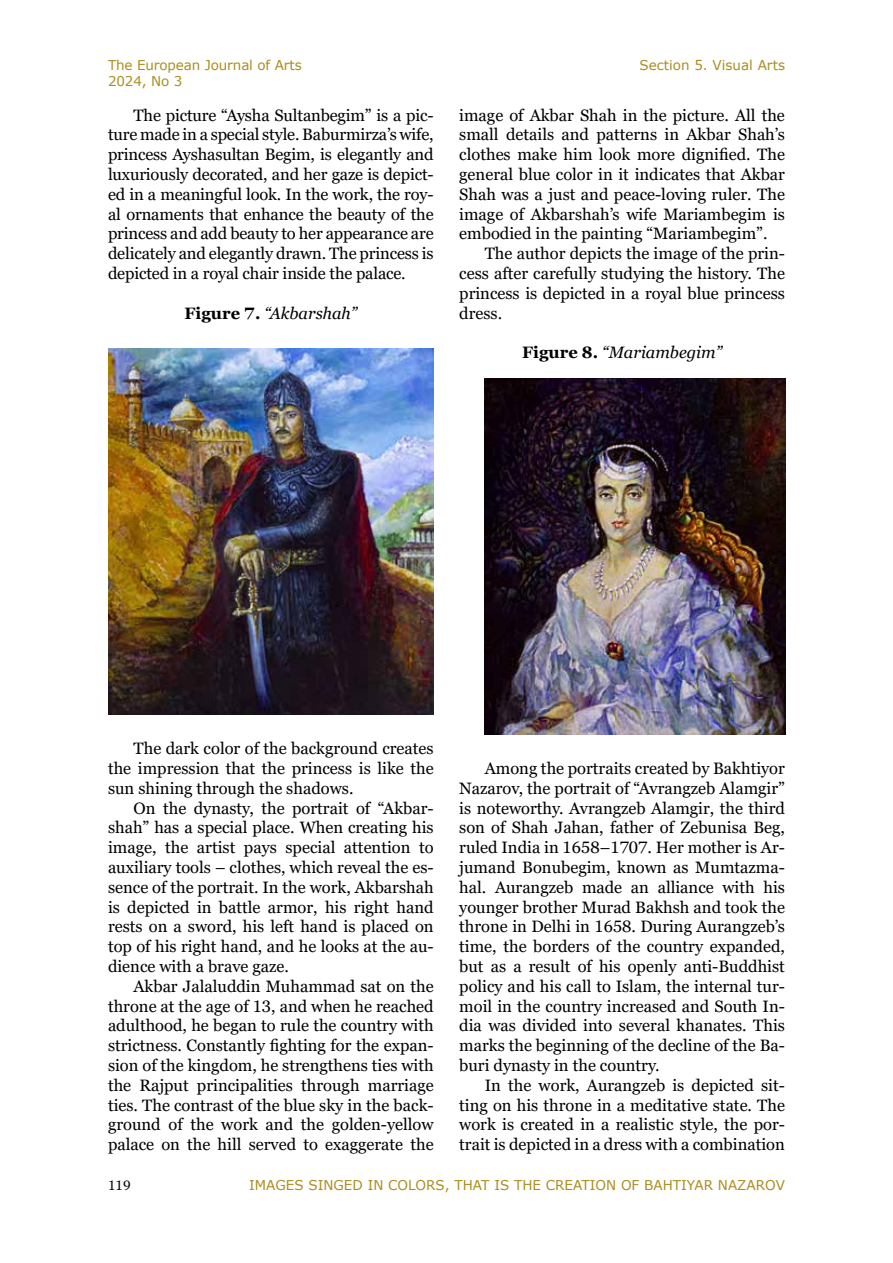
<style>
.page{position:relative;width:893px;height:1263px;background:#fff}
.page>*{position:absolute;margin:0;border:0;box-sizing:border-box;transform-origin:0 0}
.t1{font:16.5px/19.8px "Georgia Pro";color:#000;text-align:justify}
.t2{font:italic 16.5px "Georgia Pro";color:#000}
.t3{font:13.5px/16.2px "Verdana";color:#ac8d1e}
.t4{font:13.5px "Georgia Pro";color:#000}
.s1{font-weight:700;font-style:normal}
</style>
<div class="page">
<img style="left:109px;top:348px;width:324px;height:367px">
<img style="left:485px;top:379px;width:300px;height:355px">
<p class="t3" style="left:108px;top:57px;width:195px">The European Journal of Arts<br>2024, No 3</p>
<p class="t3" style="left:639px;top:57px;width:147px">Section 5. Visual Arts</p>
<p class="t1" style="left:108px;top:106px;width:327px;text-indent:26px">The picture “Aysha Sultanbegim” is a pic&shy;ture made in a special style. Baburmirza’s wife, princess Ayshasultan Begim, is elegantly and luxuriously decorated, and her gaze is depict&shy;ed in a meaningful look. In the work, the roy&shy;al ornaments that enhance the beauty of the princess and add beauty to her appearance are delicately and elegantly drawn. The princess is depicted in a royal chair inside the palace.</p>
<p class="t2" style="left:184px;top:303px;width:174px"><span class="s1">Figure 7.</span> “Akbarshah”</p>
<p class="t1" style="left:459px;top:106px;width:327px">image of Akbar Shah in the picture. All the small details and patterns in Akbar Shah’s clothes make him look more dignified. The general blue color in it indicates that Akbar Shah was a just and peace-loving ruler. The image of Akbarshah’s wife Mariambegim is embodied in the painting “Mariambegim”.</p>
<p class="t1" style="left:459px;top:244px;width:327px;text-indent:26px">The author depicts the image of the prin&shy;cess after carefully studying the history. The princess is depicted in a royal blue princess dress.</p>
<p class="t2" style="left:522px;top:343px;width:201px"><span class="s1">Figure 8.</span> “Mariambegim”</p>
<p class="t1" style="left:108px;top:739px;width:327px;text-indent:26px">The dark color of the background creates the impression that the princess is like the sun shining through the shadows.</p>
<p class="t1" style="left:108px;top:799px;width:327px;text-indent:26px">On the dynasty, the portrait of “Akbar&shy;shah” has a special place. When creating his image, the artist pays special attention to auxiliary tools – clothes, which reveal the es&shy;sence of the portrait. In the work, Akbarshah is depicted in battle armor, his right hand rests on a sword, his left hand is placed on top of his right hand, and he looks at the au&shy;dience with a brave gaze.</p>
<p class="t1" style="left:108px;top:977px;width:327px;text-indent:26px">Akbar Jalaluddin Muhammad sat on the throne at the age of 13, and when he reached adulthood, he began to rule the country with strictness. Constantly fighting for the expan&shy;sion of the kingdom, he strengthens ties with the Rajput principalities through marriage ties. The contrast of the blue sky in the back&shy;ground of the work and the golden-yellow palace on the hill served to exaggerate the</p>
<p class="t1" style="left:459px;top:759px;width:327px;text-indent:26px">Among the portraits created by Bakhtiyor Nazarov, the portrait of “Avrangzeb Alamgir” is noteworthy. Avrangzeb Alamgir, the third son of Shah Jahan, father of Zebunisa Beg, ruled India in 1658–1707. Her mother is Ar&shy;jumand Bonubegim, known as Mumtazma&shy;hal. Aurangzeb made an alliance with his younger brother Murad Bakhsh and took the throne in Delhi in 1658. During Aurangzeb’s time, the borders of the country expanded, but as a result of his openly anti-Buddhist policy and his call to Islam, the internal tur&shy;moil in the country increased and South In&shy;dia was divided into several khanates. This marks the beginning of the decline of the Ba&shy;buri dynasty in the country.</p>
<p class="t1" style="left:459px;top:1076px;width:327px;text-indent:26px">In the work, Aurangzeb is depicted sit&shy;ting on his throne in a meditative state. The work is created in a realistic style, the por&shy;trait is depicted in a dress with a combination</p>
<p class="t4" style="left:108px;top:1178px;width:24px">119</p>
<p class="t3" style="left:249px;top:1177px;width:537px">IMAGES SINGED IN COLORS, THAT IS THE CREATION OF BAHTIYAR NAZAROV</p>
</div>
